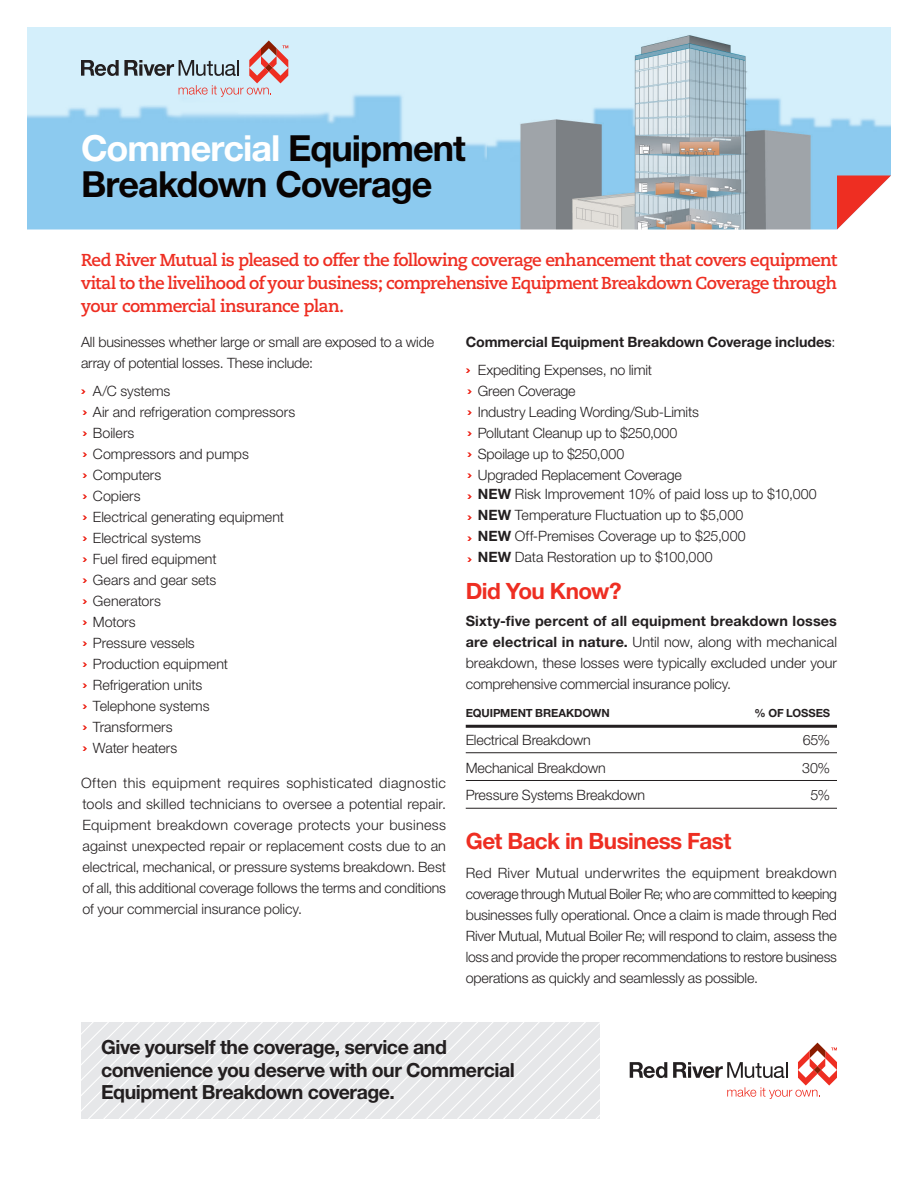
<style>
.page{position:relative;width:918px;height:1188px;background:#fff}
.page>*{position:absolute;margin:0;border:0;box-sizing:border-box;transform-origin:0 0}
.t1{font:700 36px/36px "Helvetica Neue LT Std";letter-spacing:-.025em;color:#080302}
.t2{font:700 22.5px "Helvetica Neue LT Std";letter-spacing:-.025em;color:#ee2e22}
.t3{font:700 19.5px/22.5px "Helvetica Neue LT Std";letter-spacing:-.025em;color:#231f20}
.t4{font:700 17.25px/23.2px "Caecilia";letter-spacing:-.035em;color:#ee2e22;text-align:justify}
.t5{font:300 14.25px/21px "Helvetica Neue LT Std";letter-spacing:-.01em;color:#231f20}
.t6{font:700 14.25px/27.8px "Helvetica Neue LT Std";letter-spacing:-.005em;color:#231f20}
.t7{font:700 11.25px "Helvetica Neue LT Std";letter-spacing:-.01em;color:#231f20}
.s1{color:#fff}
.s2{font-weight:300}
.s3{font-weight:700}
</style>
<div class="page">
<svg style="left:81px;top:1023px;width:518px;height:96px;background:#e8e9eb"></svg>
<img style="left:27px;top:27px;width:864px;height:203px">
<svg style="left:81px;top:40px;width:207px;height:57px;background:#c5ced7"></svg>
<svg style="left:837px;top:176px;width:54px;height:54px"></svg>
<svg style="left:630px;top:1062px;width:37px;height:16px"></svg>
<svg style="left:673px;top:1043px;width:164px;height:56px"></svg>
<svg style="left:81px;top:389px;width:5px;height:5px"></svg>
<svg style="left:82px;top:410px;width:5px;height:5px"></svg>
<svg style="left:82px;top:431px;width:5px;height:5px"></svg>
<svg style="left:82px;top:452px;width:5px;height:5px"></svg>
<svg style="left:82px;top:473px;width:5px;height:5px"></svg>
<svg style="left:82px;top:494px;width:5px;height:5px"></svg>
<svg style="left:82px;top:515px;width:5px;height:5px"></svg>
<svg style="left:82px;top:536px;width:5px;height:5px"></svg>
<svg style="left:82px;top:557px;width:5px;height:5px"></svg>
<svg style="left:82px;top:578px;width:5px;height:5px"></svg>
<svg style="left:82px;top:599px;width:5px;height:5px"></svg>
<svg style="left:82px;top:620px;width:5px;height:5px"></svg>
<svg style="left:82px;top:641px;width:5px;height:5px"></svg>
<svg style="left:82px;top:662px;width:5px;height:5px"></svg>
<svg style="left:82px;top:683px;width:5px;height:5px"></svg>
<svg style="left:82px;top:704px;width:5px;height:5px"></svg>
<svg style="left:82px;top:725px;width:5px;height:5px"></svg>
<svg style="left:82px;top:746px;width:5px;height:5px"></svg>
<hr style="left:466px;top:725px;width:371px;height:3px;background:#231f20">
<hr style="left:466px;top:752px;width:371px;height:1px;background:#231f20">
<hr style="left:466px;top:780px;width:371px;height:1px;background:#231f20">
<hr style="left:466px;top:808px;width:371px;height:1px;background:#231f20">
<svg style="left:466px;top:368px;width:4px;height:5px"></svg>
<svg style="left:467px;top:389px;width:5px;height:5px"></svg>
<svg style="left:467px;top:410px;width:5px;height:5px"></svg>
<svg style="left:467px;top:431px;width:5px;height:5px"></svg>
<svg style="left:467px;top:452px;width:5px;height:5px"></svg>
<svg style="left:467px;top:473px;width:5px;height:5px"></svg>
<svg style="left:467px;top:494px;width:5px;height:5px"></svg>
<svg style="left:467px;top:515px;width:5px;height:5px"></svg>
<svg style="left:467px;top:536px;width:5px;height:5px"></svg>
<svg style="left:467px;top:557px;width:5px;height:5px"></svg>
<h1 class="t1" style="left:81px;top:129px;width:386px"><span class="s1">Commercial</span> Equipment<br>Breakdown Coverage</h1>
<p class="t4" style="left:81px;top:249px;width:758px">Red River Mutual is pleased to offer the following coverage enhancement that covers equipment vital to the livelihood of your business; comprehensive Equipment Breakdown Coverage through your commercial insurance plan.</p>
<p class="t6" style="left:478px;top:328px;width:359px;text-indent:-12px">Commercial Equipment Breakdown Coverage includes<span class="s2">:<br>Expediting Expenses, no limit</span></p>
<p class="t5" style="left:478px;top:380px;width:223px">Green Coverage<br>Industry Leading Wording/Sub-Limits<br>Pollutant Cleanup up to $250,000<br>Spoilage up to $250,000<br>Upgraded Replacement Coverage</p>
<p class="t5" style="left:478px;top:483px;width:341px"><span class="s3">NEW</span> Risk Improvement 10% of paid loss up to $10,000<br><span class="s3">NEW</span> Temperature Fluctuation up to $5,000<br><span class="s3">NEW</span> Off-Premises Coverage up to $25,000<br><span class="s3">NEW</span> Data Restoration up to $100,000</p>
<h2 class="t2" style="left:466px;top:577px;width:158px">Did You Know?</h2>
<p class="t5" style="left:466px;top:611px;width:373px;text-align:justify"><span class="s3">Sixty-five percent of all equipment breakdown losses are electrical in nature.</span> Until now, along with mechanical breakdown, these losses were typically excluded under your comprehensive commercial insurance policy.</p>
<p class="t7" style="left:466px;top:706px;width:145px">EQUIPMENT BREAKDOWN</p>
<p class="t7" style="left:755px;top:706px;width:77px">% OF LOSSES</p>
<p class="t5" style="left:466px;top:729px;width:127px">Electrical Breakdown</p>
<p class="t5" style="left:803px;top:729px;width:29px">65%</p>
<p class="t5" style="left:466px;top:757px;width:142px">Mechanical Breakdown</p>
<p class="t5" style="left:802px;top:757px;width:29px">30%</p>
<p class="t5" style="left:466px;top:785px;width:181px">Pressure Systems Breakdown</p>
<p class="t5" style="left:810px;top:785px;width:21px">5%</p>
<h2 class="t2" style="left:466px;top:827px;width:267px">Get Back in Business Fast</h2>
<p class="t5" style="left:466px;top:862px;width:373px;text-align:justify">Red River Mutual underwrites the equipment breakdown coverage through Mutual Boiler Re; who are committed to keeping businesses fully operational. Once a claim is made through Red River Mutual, Mutual Boiler Re; will respond to claim, assess the loss and provide the proper recommendations to restore business operations as quickly and seamlessly as possible.</p>
<p class="t5" style="left:81px;top:332px;width:355px">All businesses whether large or small are exposed to a wide array of potential losses. These include:</p>
<p class="t5" style="left:93px;top:380px;width:204px">A/C systems<br>Air and refrigeration compressors<br>Boilers<br>Compressors and pumps<br>Computers<br>Copiers<br>Electrical generating equipment<br>Electrical systems<br>Fuel fired equipment<br>Gears and gear sets<br>Generators<br>Motors<br>Pressure vessels<br>Production equipment<br>Refrigeration units<br>Telephone systems<br>Transformers<br>Water heaters</p>
<p class="t5" style="left:81px;top:772px;width:367px;text-align:justify">Often this equipment requires sophisticated diagnostic tools and skilled technicians to oversee a potential repair.<br>Equipment breakdown coverage protects your business against unexpected repair or replacement costs due to an electrical, mechanical, or pressure systems breakdown. Best of all, this additional coverage follows the terms and conditions of your commercial insurance policy.</p>
<h3 class="t3" style="left:101px;top:1036px;width:415px">Give yourself the coverage, service and convenience you deserve with our Commercial<br>Equipment Breakdown coverage.</h3>
</div>
